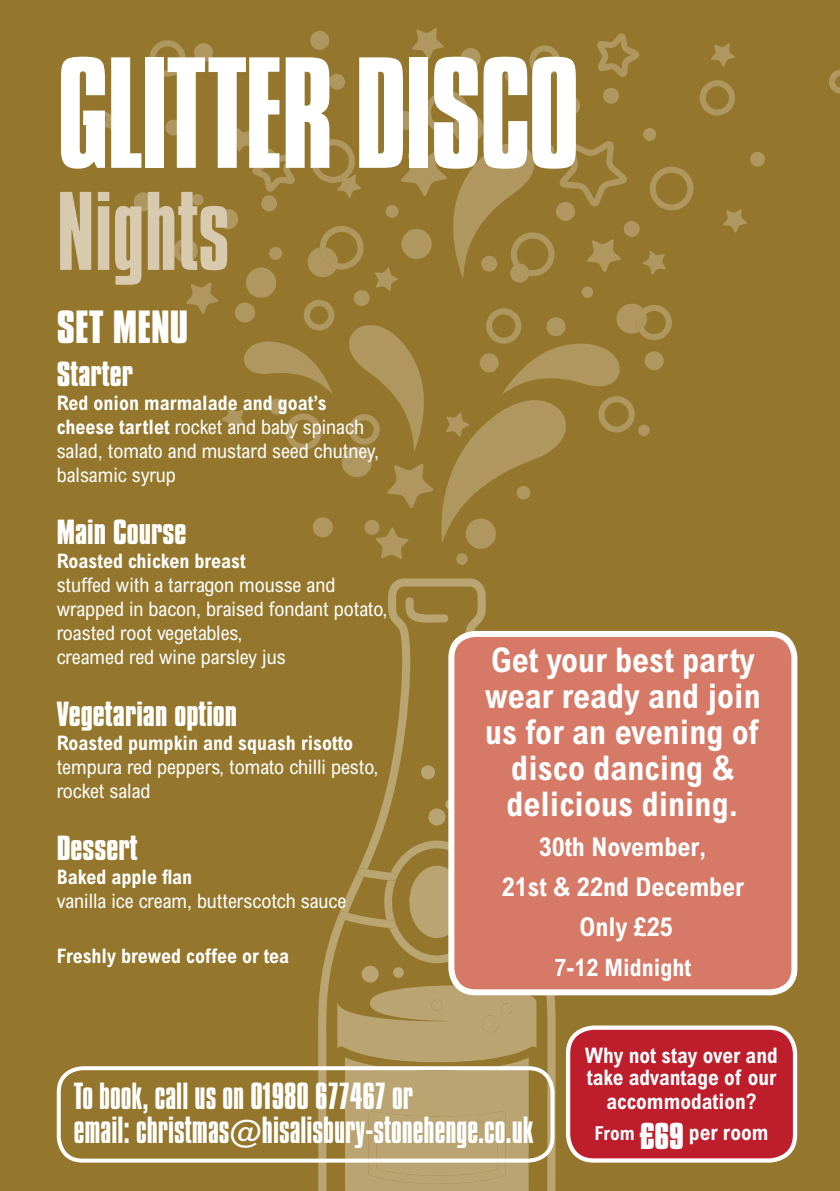
<style>
.page{position:relative;width:840px;height:1191px;background:#fff}
.page>*{position:absolute;margin:0;border:0;box-sizing:border-box;transform-origin:0 0}
.t1{font:136px "Compacta BT";letter-spacing:-.02em;color:#fff}
.t2{font:96px "Compacta BT";color:#d7caae}
.t3{font:700 40px "Compacta BT";color:#fff}
.t4{font:700 condensed 34px/36px "Arial";color:#fff;text-align:center}
.t5{font:32.4px/34.6px "Compacta BT";color:#fff}
.t6{font:700 30px "Compacta BT";color:#fff}
.t7{font:700 condensed 26px/40px "Arial";color:#fff;text-align:center}
.t8{font:700 condensed 24px "Arial";color:#fff}
.t9{font:700 condensed 21.4px/21.4px "Arial";color:#fff}
.t10{font:condensed 20px/24px "Arial";color:#fff}
.t11{font:700 condensed 20px "Arial";color:#fff}
.s1{font-weight:700}
.s2{font-size:19.2px}
.s3{font-family:"Compacta BT";font-stretch:normal;font-size:32.2px}
</style>
<div class="page">
<div style="left:0;top:0;width:839px;height:1191px;background:#94772c"></div>
<svg style="left:318px;top:578px;width:237px;height:613px"></svg>
<svg style="left:405px;top:597px;width:43px;height:25px"></svg>
<svg style="left:336px;top:985px;width:200px;height:206px;background:#b49e69"></svg>
<div style="left:421px;top:765px;width:14px;height:14px;background:#b9a472;border-radius:50%"></div>
<svg style="left:445px;top:799px;width:11px;height:11px"></svg>
<div style="left:393px;top:967px;width:10px;height:11px;background:#b9a472;border-radius:50%"></div>
<div style="left:428px;top:808px;width:17px;height:17px;background:#b9a472;border-radius:50%"></div>
<div style="left:361px;top:965px;width:17px;height:17px;background:#b9a472;border-radius:50%"></div>
<div style="left:431px;top:999px;width:11px;height:11px;background:#b9a472;border-radius:50%"></div>
<div style="left:501px;top:1003px;width:11px;height:11px;background:#b9a472;border-radius:50%"></div>
<div style="left:482px;top:1015px;width:17px;height:17px;background:#b9a472;border-radius:50%"></div>
<svg style="left:338px;top:840px;width:110px;height:123px"></svg>
<div style="left:194px;top:43px;width:19px;height:19px;background:#af975f;border-radius:50%"></div>
<div style="left:134px;top:192px;width:19px;height:19px;background:#af975f;border-radius:50%"></div>
<div style="left:456px;top:553px;width:11px;height:12px;background:#af975f;border-radius:50%"></div>
<div style="left:505px;top:72px;width:10px;height:10px;background:#af975f;border-radius:50%"></div>
<div style="left:329px;top:74px;width:16px;height:16px;background:#af975f;border-radius:50%"></div>
<div style="left:310px;top:31px;width:19px;height:19px;background:#af975f;border-radius:50%"></div>
<svg style="left:699px;top:80px;width:35px;height:36px"></svg>
<svg style="left:829px;top:70px;width:10px;height:24px"></svg>
<svg style="left:149px;top:40px;width:36px;height:37px"></svg>
<svg style="left:723px;top:209px;width:23px;height:24px"></svg>
<svg style="left:101px;top:111px;width:24px;height:23px"></svg>
<svg style="left:711px;top:43px;width:23px;height:24px"></svg>
<div style="left:749px;top:152px;width:15px;height:15px;background:#af975f;border-radius:50%"></div>
<div style="left:460px;top:48px;width:20px;height:20px;background:#af975f;border-radius:50%"></div>
<svg style="left:529px;top:45px;width:31px;height:31px"></svg>
<svg style="left:412px;top:28px;width:32px;height:31px"></svg>
<div style="left:165px;top:120px;width:16px;height:16px;background:#af975f;border-radius:50%"></div>
<svg style="left:173px;top:91px;width:520px;height:468px"></svg>
<div style="left:559px;top:96px;width:21px;height:20px;background:#af975f;border-radius:50%"></div>
<div style="left:642px;top:128px;width:13px;height:13px;background:#af975f;border-radius:50%"></div>
<div style="left:602px;top:88px;width:16px;height:16px;background:#af975f;border-radius:50%"></div>
<svg style="left:597px;top:33px;width:42px;height:44px"></svg>
<div style="left:567px;top:1027px;width:227px;height:133px;background:#be1d2c;border-radius:26px"></div>
<div style="left:565px;top:1025px;width:231px;height:137px;border:4px solid #fff;border-radius:26px"></div>
<div style="left:451px;top:634px;width:343px;height:358px;background:#d67a67;border-radius:24px"></div>
<div style="left:448px;top:631px;width:349px;height:364px;border:6px solid #fff;border-radius:24px"></div>
<div style="left:57px;top:1066px;width:497px;height:96px;border:4px solid #fff;border-radius:24px"></div>
<h1 class="t1" style="left:57px;top:34px;width:524px">GLITTER DISCO</h1>
<h2 class="t2" style="left:57px;top:175px;width:174px">Nights</h2>
<h3 class="t3" style="left:57px;top:303px;width:133px">SET MENU</h3>
<h3 class="t6" style="left:57px;top:356px;width:78px">Starter</h3>
<p class="t10" style="left:57px;top:391px;width:324px"><span class="s1">Red onion marmalade and goat’s cheese tartlet</span> rocket and baby spinach salad, tomato and mustard seed chutney, balsamic syrup</p>
<h3 class="t6" style="left:57px;top:514px;width:131px">Main Course</h3>
<p class="t11" style="left:57px;top:549px;width:190px">Roasted chicken breast</p>
<p class="t10" style="left:57px;top:573px;width:332px">stuffed with a tarragon mousse and wrapped in bacon, braised fondant potato, roasted root vegetables,<br>creamed red wine parsley jus</p>
<h3 class="t6" style="left:57px;top:696px;width:182px">Vegetarian option</h3>
<p class="t11" style="left:57px;top:731px;width:298px">Roasted pumpkin and squash risotto</p>
<p class="t10" style="left:57px;top:755px;width:323px">tempura red peppers, tomato chilli pesto, rocket salad</p>
<h3 class="t6" style="left:57px;top:830px;width:82px">Dessert</h3>
<p class="t11" style="left:57px;top:865px;width:137px">Baked apple flan</p>
<p class="t10" style="left:57px;top:889px;width:291px">vanilla ice cream, butterscotch sauce</p>
<p class="t11" style="left:57px;top:944px;width:234px">Freshly brewed coffee or tea</p>
<h3 class="t4" style="left:485px;top:641px;width:277px">Get your best party wear ready and join us for an evening of disco dancing &amp; delicious dining.</h3>
<h3 class="t7" style="left:501px;top:826px;width:243px">30th November,<br>21st &amp; 22nd December<br>Only £25</h3>
<p class="t8" style="left:554px;top:953px;width:138px">7-12 Midnight</p>
<h3 class="t5" style="left:74px;top:1079px;width:461px">To book, call us on 01980 677467 or<br>email: christmas@hisalisbury-stonehenge.co.uk</h3>
<p class="t9" style="left:585px;top:1045px;width:194px">Why not stay over and take advantage of our</p>
<p class="t9" style="left:594px;top:1085px;width:175px;line-height:31.8px;text-align:center">accommodation?<br><span class="s2">From</span> <span class="s3">£69</span> per room</p>
</div>
